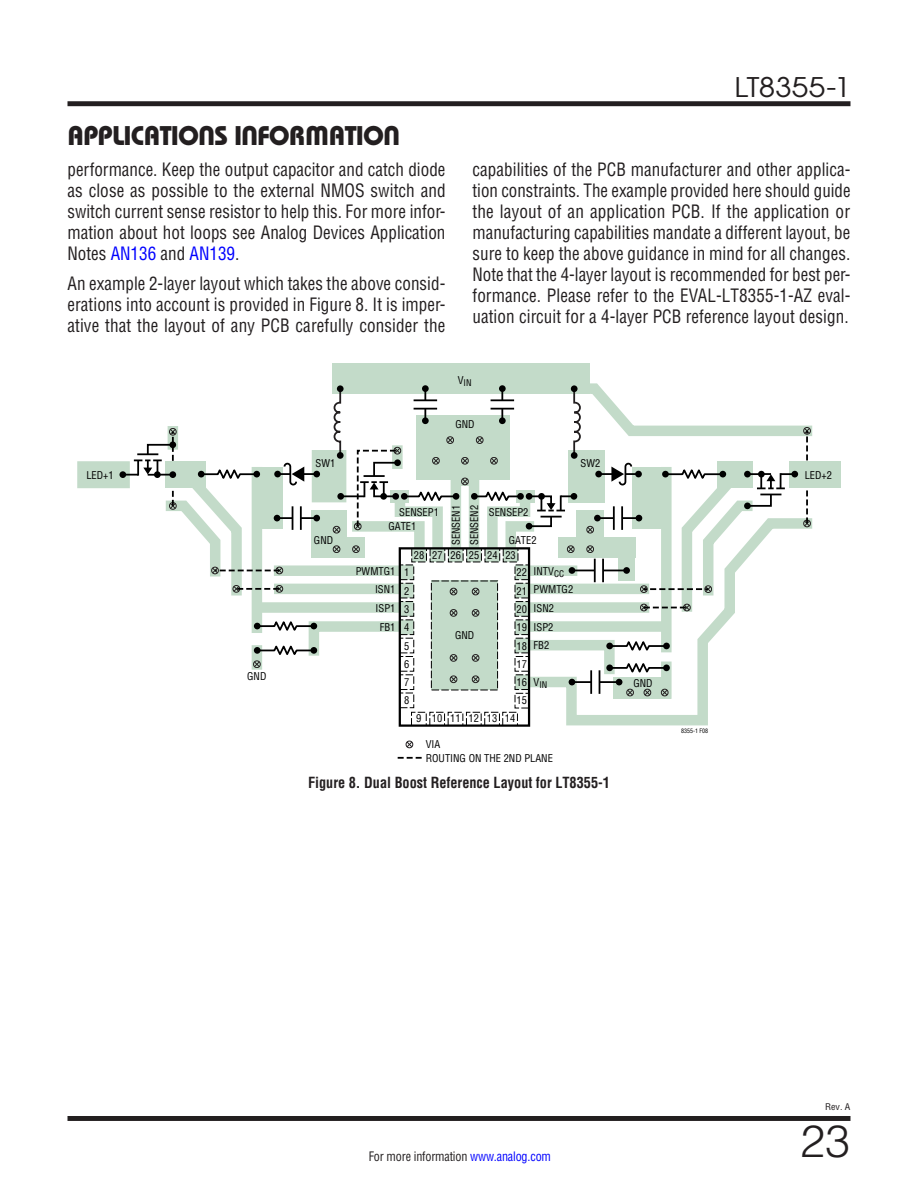
<style>
.page{position:relative;width:918px;height:1188px;background:#fff}
.page>*{position:absolute;margin:0;border:0;box-sizing:border-box;transform-origin:0 0}
.t1{font:300 45px "Linear Helvetica";color:#231f20}
.Section_Heads_non-TO{font:27px "Linear Bauhaus";letter-spacing:-.02em;color:#231f20}
.t2{font:27px "Linear Avant Garde";letter-spacing:.005em;color:#231f20;scale:1.1 1}
.Body_text{font:18px/21px "Linear Helv Cond";letter-spacing:.005em;color:#231f20;text-align:justify;scale:.95 1}
.t3{font:700 15px "Linear Helv Cond";color:#231f20;scale:.95 1}
.t4{font:12.75px "Linear Helv Cond";letter-spacing:-.015em;color:#231f20;scale:.95 1}
.t5{font:10.5px/18.3px "Linear Helv Cond";color:#000}
.t6{font:9px "Linear Helv Cond";color:#000}
.t7{font:9px "Linear Helv Cond";color:#231f20;scale:1.1 1}
.t8{font:6px "Linear Helv Cond";color:#000}
.s1{color:#00f}
</style>
<div class="page">
<div style="left:68px;top:1116px;width:782px;height:5px;background:#231f20"></div>
<div style="left:68px;top:101px;width:782px;height:5px;background:#231f20"></div>
<svg style="left:511px;top:696px;width:197px;height:31px"></svg>
<div style="left:613px;top:678px;width:57px;height:21px;background:#c3dbc9"></div>
<div style="left:789px;top:461px;width:51px;height:27px;background:#c3dbc9"></div>
<div style="left:333px;top:363px;width:257px;height:31px;background:#c3dbc9"></div>
<div style="left:411px;top:712px;width:16px;height:14px;border:1px dashed #000"></div>
<div style="left:429px;top:712px;width:16px;height:14px;border:1px dashed #000"></div>
<div style="left:466px;top:712px;width:16px;height:14px;border:1px dashed #000"></div>
<div style="left:484px;top:712px;width:16px;height:14px;border:1px dashed #000"></div>
<div style="left:502px;top:712px;width:16px;height:14px;border:1px dashed #000"></div>
<div style="left:400px;top:693px;width:14px;height:15px;border:1px dashed #000"></div>
<div style="left:399px;top:547px;width:131px;height:180px;border:2px solid #000"></div>
<svg style="left:406px;top:741px;width:7px;height:7px"></svg>
<svg style="left:397px;top:757px;width:25px;height:2px"></svg>
<svg style="left:77px;top:378px;width:736px;height:318px"></svg>
<p class="Section_Heads_non-TO" style="left:68px;top:119px;width:334px">APPLICATIONS INFORMATION</p>
<p class="Body_text" style="left:68px;top:159px;width:400px">performance. Keep the output capacitor and catch diode as close as possible to the external NMOS switch and switch current sense resistor to help this. For more infor&shy;mation about hot loops see Analog Devices Application Notes <span class="s1">AN136</span> and <span class="s1">AN139</span>.</p>
<p class="Body_text" style="left:68px;top:273px;width:399px">An example 2-layer layout which takes the above consid&shy;erations into account is provided in Figure 8. It is imper&shy;ative that the layout of any PCB carefully consider the</p>
<h2 class="t2" style="left:734px;top:70px;width:107px">LT8355-1</h2>
<p class="Body_text" style="left:472px;top:159px;width:400px">capabilities of the PCB manufacturer and other applica&shy;tion constraints. The example provided here should guide the layout of an application PCB. If the application or manufacturing capabilities mandate a different layout, be sure to keep the above guidance in mind for all changes.<br>Note that the 4-layer layout is recommended for best per&shy;formance. Please refer to the EVAL-LT8355-1-AZ eval&shy;uation circuit for a 4-layer PCB reference layout design.</p>
<p class="t6" style="left:458px;top:377px;width:15px"><sup>V</sup>IN</p>
<p class="t5" style="left:455px;top:415px;width:21px">GND</p>
<p class="t5" style="left:86px;top:466px;width:29px">LED+1</p>
<p class="t5" style="left:247px;top:667px;width:21px">GND</p>
<p class="t5" style="left:316px;top:454px;width:21px">SW1</p>
<p class="t5" style="left:581px;top:454px;width:21px">SW2</p>
<p class="t5" style="left:447px;top:545px;width:42px;rotate:-90deg">SENSEN1<br>SENSEN2</p>
<p class="t5" style="left:399px;top:503px;width:41px">SENSEP1</p>
<p class="t5" style="left:489px;top:503px;width:41px">SENSEP2</p>
<p class="t5" style="left:388px;top:517px;width:30px">GATE1</p>
<p class="t5" style="left:509px;top:531px;width:30px">GATE2</p>
<p class="t5" style="left:314px;top:531px;width:21px">GND</p>
<p class="t5" style="left:414px;top:546px;width:85px">28 27 26 25 24</p>
<p class="t5" style="left:505px;top:546px;width:12px">23</p>
<p class="t5" style="left:356px;top:562px;width:41px">PWMTG1</p>
<p class="t5" style="left:404px;top:563px;width:7px">1</p>
<p class="t5" style="left:517px;top:563px;width:12px">22</p>
<p class="t5" style="left:534px;top:562px;width:32px">INTV<sub>CC</sub></p>
<p class="t5" style="left:375px;top:580px;width:22px">ISN1</p>
<p class="t5" style="left:404px;top:582px;width:7px">2</p>
<p class="t5" style="left:517px;top:582px;width:12px">21</p>
<p class="t5" style="left:534px;top:580px;width:41px">PWMTG2</p>
<p class="t5" style="left:376px;top:599px;width:21px">ISP1</p>
<p class="t5" style="left:404px;top:600px;width:7px">3</p>
<p class="t5" style="left:534px;top:599px;width:22px">ISN2</p>
<p class="t5" style="left:517px;top:600px;width:12px">20</p>
<p class="t5" style="left:380px;top:618px;width:17px">FB1</p>
<p class="t5" style="left:404px;top:618px;width:7px">4</p>
<p class="t5" style="left:404px;top:637px;width:7px">5</p>
<p class="t5" style="left:455px;top:626px;width:21px">GND</p>
<p class="t5" style="left:517px;top:618px;width:12px">19</p>
<p class="t5" style="left:534px;top:618px;width:21px">ISP2</p>
<p class="t5" style="left:534px;top:636px;width:17px">FB2</p>
<p class="t5" style="left:517px;top:637px;width:12px">18</p>
<p class="t5" style="left:404px;top:655px;width:7px">6</p>
<p class="t5" style="left:517px;top:655px;width:12px">17</p>
<p class="t5" style="left:404px;top:673px;width:7px">7</p>
<p class="t5" style="left:517px;top:673px;width:12px">16</p>
<p class="t6" style="left:534px;top:679px;width:15px"><sup>V</sup>IN</p>
<p class="t5" style="left:633px;top:674px;width:21px">GND</p>
<p class="t5" style="left:404px;top:691px;width:7px">8</p>
<p class="t5" style="left:517px;top:691px;width:12px">15</p>
<p class="t5" style="left:416px;top:709px;width:83px">9 10 11 12 13</p>
<p class="t5" style="left:505px;top:709px;width:12px">14</p>
<p class="t5" style="left:426px;top:738px;width:129px;line-height:13.4px">VIA<br>ROUTING ON THE 2ND PLANE</p>
<p class="t3" style="left:308px;top:773px;width:319px">Figure 8. Dual Boost Reference Layout for LT8355-1</p>
<p class="t8" style="left:681px;top:727px;width:29px">8355-1 F08</p>
<p class="t5" style="left:805px;top:466px;width:29px">LED+2</p>
<p class="t4" style="left:369px;top:1148px;width:193px">For more information <span class="s1">www.analog.com</span></p>
<p class="t7" style="left:825px;top:1102px;width:24px">Rev. A</p>
<h1 class="t1" style="left:800px;top:1113px;width:52px">23</h1>
</div>
